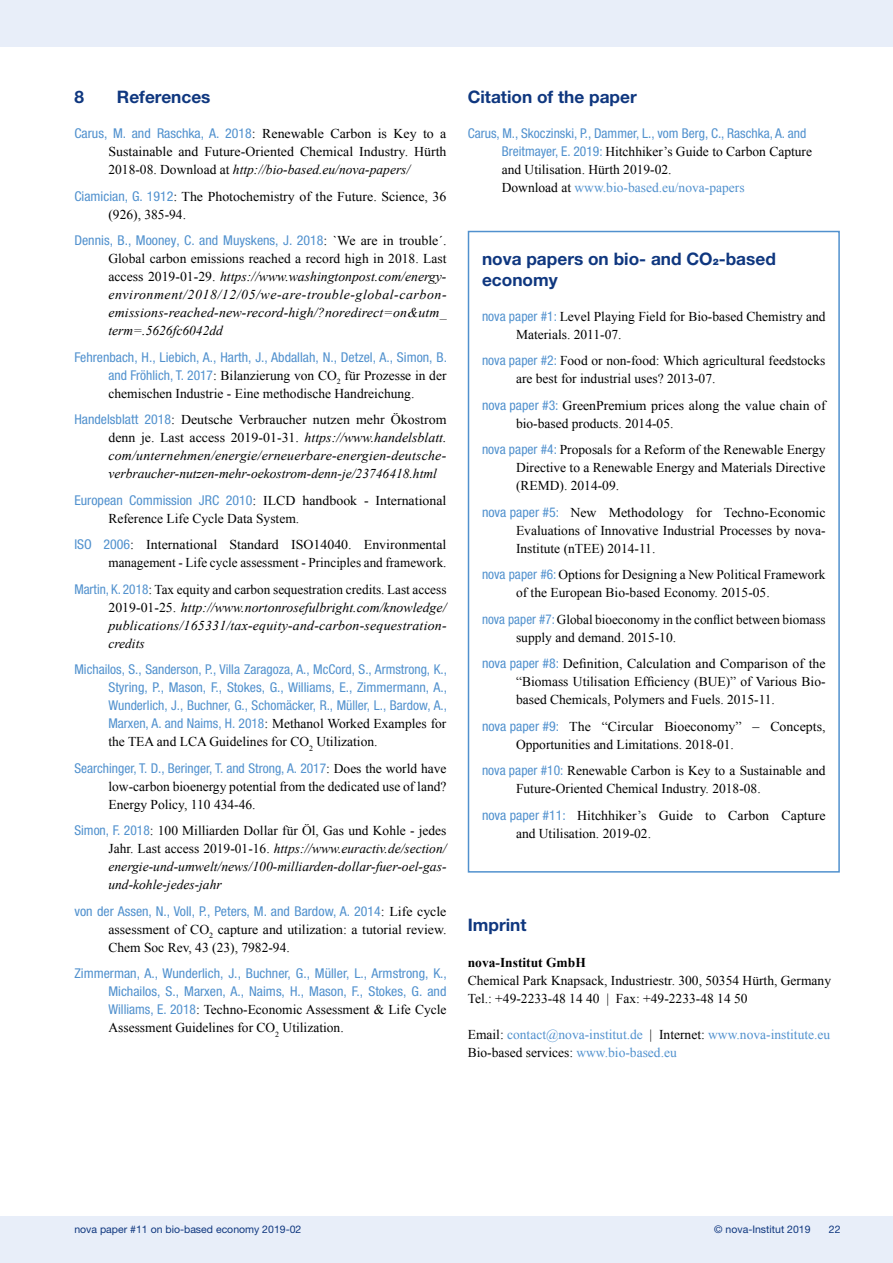
<style>
.page{position:relative;width:893px;height:1263px;background:#fff}
.page>*{position:absolute;margin:0;border:0;box-sizing:border-box;transform-origin:0 0}
.t1{font:700 17.25px/20.7px "Helvetica Neue LT Pro";color:#0f377f}
.t2{font:13.5px/18px "Times New Roman";color:#000}
.t3{font:italic 13.5px/18px "Times New Roman";color:#000;text-align:justify}
.t4{font:condensed 13.5px/18px "Helvetica Neue LT Pro";color:#5191ce;text-align:justify}
.t5{font:13.5px/18px "Times New Roman";color:#5191ce}
.t6{font:700 13.5px "Times New Roman";color:#000}
.t7{font:10.5px "Helvetica Neue LT Pro";color:#0f377f}
.s1{font-family:"Times New Roman";font-stretch:normal;color:#000}
.s2{font-style:italic}
.s3{font-family:"Helvetica Neue LT Pro";font-stretch:condensed;color:#5191ce}
.s4{font-style:normal}
.s5{font-family:"Helvetica Neue LT Pro";font-style:normal;font-stretch:condensed;color:#5191ce}
.s6{color:#5191ce}
.s7{font-weight:900;font-size:9px}
.s8{color:#000}
</style>
<div class="page">
<div style="left:0;top:1216px;width:893px;height:47px;background:#e8eef9"></div>
<div style="left:0;top:0;width:893px;height:47px;background:#e8eef9"></div>
<div style="left:468px;top:231px;width:372px;height:642px;border:2px solid #5191ce"></div>
<p class="t1" style="left:74px;top:86px;width:11px">8</p>
<p class="t1" style="left:117px;top:86px;width:95px">References</p>
<p class="t4" style="left:74px;top:124px;width:374px">Carus, M. and Raschka, A. 2018<span class="s1">: Renewable Carbon is Key to a</span></p>
<p class="t2" style="left:108px;top:142px;width:340px">Sustainable and Future-Oriented Chemical Industry. Hürth<br>2018‑08. Download at <span class="s2">http://bio-based.eu/nova-papers/</span></p>
<p class="t2" style="left:108px;top:187px;width:340px;text-indent:-34px"><span class="s3">Ciamician, G. 1912</span>: The Photochemistry of the Future. Science, 36 (926), 385-94.</p>
<p class="t4" style="left:74px;top:231px;width:374px">Dennis, B., Mooney, C. and Muyskens, J. 2018<span class="s1">: `We are in trouble´.</span></p>
<p class="t3" style="left:108px;top:249px;width:340px"><span class="s4">Global carbon emissions reached a record high in 2018. Last access 2019-01-29.</span> https://www.washingtonpost.com/energy&shy;environment/2018/12/05/we-are-trouble-global-carbon&shy;emissions-reached-new-record-high/?noredirect=on&amp;utm_ term=.5626fc6042dd</p>
<p class="t4" style="left:74px;top:348px;width:374px">Fehrenbach, H., Liebich, A., Harth, J., Abdallah, N., Detzel, A., Simon, B.</p>
<p class="t2" style="left:108px;top:366px;width:340px"><span class="s3">and Fröhlich, T. 2017</span>: Bilanzierung von CO<sub>2</sub> für Prozesse in der chemischen Industrie - Eine methodische Handreichung.</p>
<p class="t3" style="left:108px;top:410px;width:340px;text-indent:-34px"><span class="s5">Handelsblatt 2018</span><span class="s4">: Deutsche Verbraucher nutzen mehr Ökostrom denn je. Last access 2019-01-31.</span> https://www.handelsblatt. com/unternehmen/energie/erneuerbare-energien-deutsche&shy;verbraucher-nutzen-mehr-oekostrom-denn-je/23746418.html</p>
<p class="t2" style="left:108px;top:491px;width:340px;text-indent:-34px"><span class="s3">European Commission JRC 2010</span>: ILCD handbook - International<br>Reference Life Cycle Data System.</p>
<p class="t2" style="left:74px;top:535px;width:374px;text-align:right"><span class="s3">ISO 2006</span>: International Standard ISO14040. Environmental management - Life cycle assessment - Principles and framework.</p>
<p class="t3" style="left:108px;top:580px;width:340px;text-indent:-34px"><span class="s5">Martin, K. 2018</span><span class="s4">: Tax equity and carbon sequestration credits. Last access 2019-01-25.</span> http://www.nortonrosefulbright.com/knowledge/ publications/165331/tax-equity-and-carbon-sequestration&shy;credits</p>
<p class="t4" style="left:108px;top:660px;width:340px;text-indent:-34px">Michailos, S., Sanderson, P., Villa Zaragoza, A., McCord, S., Armstrong, K., Styring, P., Mason, F., Stokes, G., Williams, E., Zimmermann, A., Wunderlich, J., Buchner, G., Schomäcker, R., Müller, L., Bardow, A.,</p>
<p class="t2" style="left:108px;top:714px;width:340px"><span class="s3">Marxen, A. and Naims, H. 2018</span>: Methanol Worked Examples for the TEA and LCA Guidelines for CO<sub>2</sub> Utilization.</p>
<p class="t4" style="left:74px;top:759px;width:374px">Searchinger, T. D., Beringer, T. and Strong, A. 2017<span class="s1">: Does the world have</span></p>
<p class="t2" style="left:108px;top:777px;width:340px">low-carbon bioenergy potential from the dedicated use of land?<br>Energy Policy, 110 434-46.</p>
<p class="t3" style="left:108px;top:821px;width:340px;text-indent:-34px"><span class="s5">Simon, F. 2018</span><span class="s4">: 100 Milliarden Dollar für Öl, Gas und Kohle - jedes Jahr. Last access 2019-01-16.</span> https://www.euractiv.de/section/ energie-und-umwelt/news/100-milliarden-dollar-fuer-oel-gas&shy;und-kohle-jedes-jahr</p>
<p class="t4" style="left:74px;top:902px;width:374px">von der Assen, N., Voll, P., Peters, M. and Bardow, A. 2014<span class="s1">: Life cycle</span></p>
<p class="t2" style="left:108px;top:920px;width:340px">assessment of CO<sub>2</sub> capture and utilization: a tutorial review.<br>Chem Soc Rev, 43 (23), 7982-94.</p>
<p class="t4" style="left:74px;top:964px;width:374px;text-align:right">Zimmerman, A., Wunderlich, J., Buchner, G., Müller, L., Armstrong, K.,<br>Michailos, S., Marxen, A., Naims, H., Mason, F., Stokes, G. and</p>
<p class="t2" style="left:108px;top:1000px;width:340px"><span class="s3">Williams, E. 2018</span>: Techno-Economic Assessment &amp; Life Cycle<br>Assessment Guidelines for CO<sub>2</sub> Utilization.</p>
<p class="t1" style="left:468px;top:86px;width:170px">Citation of the paper</p>
<p class="t4" style="left:468px;top:124px;width:340px">Carus, M., Skoczinski, P., Dammer, L., vom Berg, C., Raschka, A. and</p>
<p class="t2" style="left:502px;top:142px;width:312px"><span class="s3">Breitmayer, E. 2019:</span> Hitchhiker’s Guide to Carbon Capture and Utilisation. Hürth 2019-02.<br>Download at <span class="s6">www.bio-based.eu/nova-papers</span></p>
<p class="t1" style="left:482px;top:248px;width:295px">nova papers on bio- and CO<span class="s7">2</span>-based economy</p>
<p class="t2" style="left:516px;top:307px;width:311px;text-indent:-34px"><span class="s3">nova paper #1:</span> Level Playing Field for Bio-based Chemistry and<br>Materials. 2011-07.</p>
<p class="t2" style="left:516px;top:352px;width:311px;text-indent:-34px"><span class="s3">nova paper #2:</span> Food or non-food: Which agricultural feedstocks are best for industrial uses? 2013-07.</p>
<p class="t2" style="left:516px;top:396px;width:311px;text-indent:-34px"><span class="s3">nova paper #3:</span> GreenPremium prices along the value chain of bio-based products. 2014-05.</p>
<p class="t2" style="left:516px;top:441px;width:311px;text-align:justify;text-indent:-34px"><span class="s3">nova paper #4:</span> Proposals for a Reform of the Renewable Energy Directive to a Renewable Energy and Materials Directive (REMD). 2014-09.</p>
<p class="t2" style="left:516px;top:503px;width:311px;text-align:justify;text-indent:-34px"><span class="s3">nova paper #5:</span> New Methodology for Techno-Economic Evaluations of Innovative Industrial Processes by nova-Institute (nTEE) 2014-11.</p>
<p class="t2" style="left:516px;top:566px;width:311px;text-indent:-34px"><span class="s3">nova paper #6:</span> Options for Designing a New Political Framework of the European Bio-based Economy. 2015-05.</p>
<p class="t2" style="left:516px;top:610px;width:311px;text-indent:-34px"><span class="s3">nova paper #7:</span> Global bioeconomy in the conflict between biomass supply and demand. 2015-10.</p>
<p class="t2" style="left:516px;top:655px;width:311px;text-align:justify;text-indent:-34px"><span class="s3">nova paper #8:</span> Definition, Calculation and Comparison of the “Biomass Utilisation Efficiency (BUE)” of Various Bio&shy;based Chemicals, Polymers and Fuels. 2015-11.</p>
<p class="t2" style="left:516px;top:717px;width:311px;text-indent:-34px"><span class="s3">nova paper #9:</span> The “Circular Bioeconomy” – Concepts,<br>Opportunities and Limitations. 2018-01.</p>
<p class="t2" style="left:516px;top:762px;width:311px;text-indent:-34px"><span class="s3">nova paper #10:</span> Renewable Carbon is Key to a Sustainable and<br>Future-Oriented Chemical Industry. 2018-08.</p>
<p class="t2" style="left:516px;top:806px;width:311px;text-indent:-34px"><span class="s3">nova paper #11:</span> Hitchhiker’s Guide to Carbon Capture and Utilisation. 2019-02.</p>
<p class="t1" style="left:468px;top:914px;width:60px">Imprint</p>
<p class="t6" style="left:468px;top:953px;width:120px">nova-Institut GmbH</p>
<p class="t2" style="left:468px;top:971px;width:365px">Chemical Park Knapsack, Industriestr. 300, 50354 Hürth, Germany<br>Tel.: +49-2233-48 14 40 | Fax: +49-2233-48 14 50</p>
<p class="t5" style="left:468px;top:1025px;width:364px"><span class="s8">Email:</span> contact@nova-institut.de <span class="s8">| Internet:</span> www.nova-institute.eu<br><span class="s8">Bio-based services:</span> www.bio-based.eu</p>
<p class="t7" style="left:74px;top:1222px;width:229px">nova paper #11 on bio-based economy 2019-02</p>
<p class="t7" style="left:714px;top:1222px;width:98px">© nova-Institut 2019</p>
<p class="t7" style="left:829px;top:1222px;width:13px">22</p>
</div>
